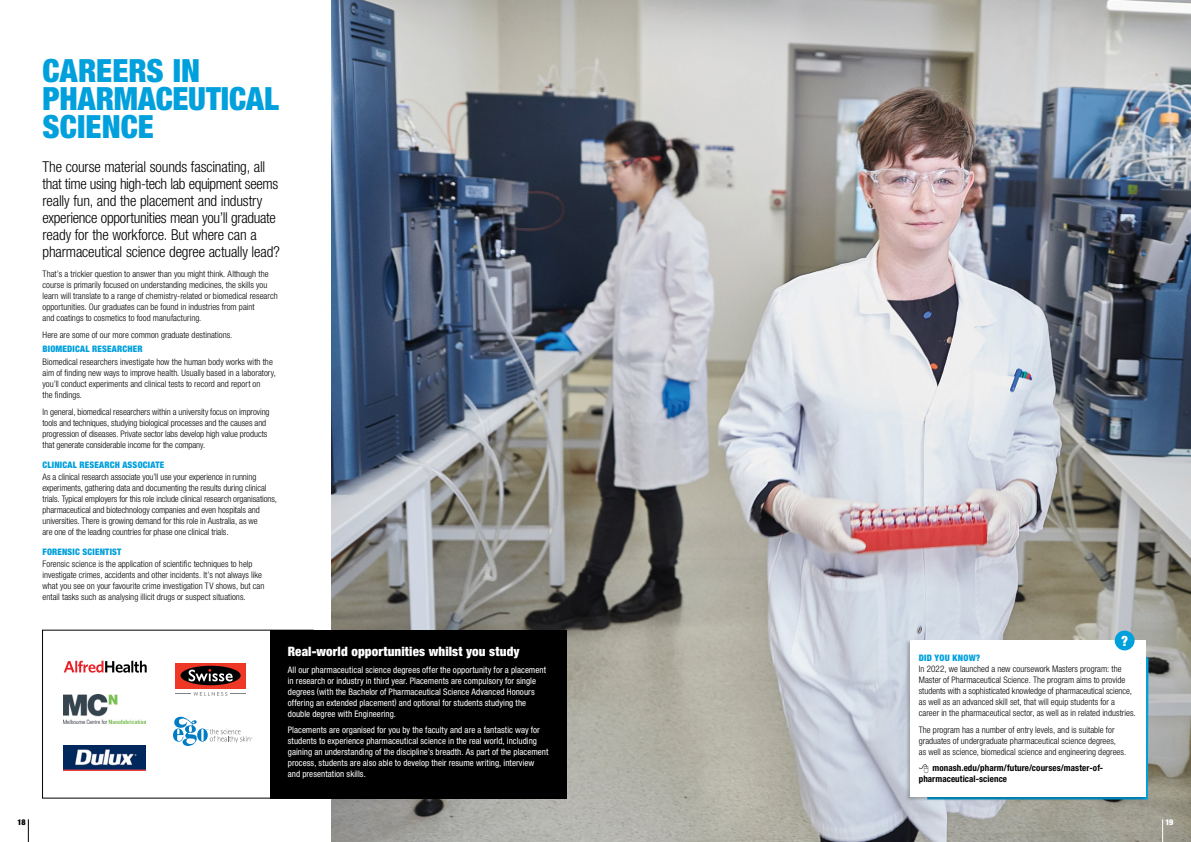
<style>
.page{position:relative;width:1191px;height:842px;background:#fff}
.page>*{position:absolute;margin:0;border:0;box-sizing:border-box;transform-origin:0 0}
.t1{font:900 condensed 32px/28px "Helvetica Neue LT Pro";color:#00a0dd}
.t2{font:300 condensed 15px/17px "Helvetica Neue LT Pro";letter-spacing:-.01em;color:#000}
.t3{font:900 condensed 14px "Helvetica Neue LT Pro";color:#fff}
.t4{font:900 condensed 13px "Helvetica Neue LT Pro";letter-spacing:.01em;color:#fff}
.t5{font:300 condensed 9px/11px "Helvetica Neue LT Pro";color:#000}
.t6{font:condensed 9px/11px "Helvetica Neue LT Pro";letter-spacing:.005em;color:#fff}
.t7{font:900 condensed 9px "Helvetica Neue LT Pro";letter-spacing:.02em;color:#00a0dd}
.t8{font:700 condensed 9px/11px "Helvetica Neue LT Pro";letter-spacing:.01em;color:#000}
.t9{font:900 condensed 8px "Helvetica Neue LT Pro";color:#000}
.t10{font:900 condensed 8px "Helvetica Neue LT Pro";color:#fff}
</style>
<div class="page">
<img style="left:332px;top:0;width:859px;height:842px">
<div style="left:905px;top:640px;width:241px;height:161px;background:#000;opacity:.25"></div>
<div style="left:910px;top:640px;width:235px;height:157px;background:#fff"></div>
<div style="left:1114px;top:631px;width:20px;height:19px;background:#00a0dd;border-radius:50%"></div>
<div style="left:271px;top:630px;width:296px;height:169px;background:#000"></div>
<div style="left:42px;top:630px;width:272px;height:169px;border:1px solid #000"></div>
<svg style="left:64px;top:661px;width:83px;height:12px"></svg>
<div style="left:175px;top:663px;width:71px;height:25px;background:#ee3725"></div>
<svg style="left:180px;top:666px;width:61px;height:19px"></svg>
<svg style="left:189px;top:669px;width:44px;height:12px"></svg>
<svg style="left:175px;top:692px;width:71px;height:4px"></svg>
<img style="left:63px;top:746px;width:82px;height:24px">
<svg style="left:173px;top:716px;width:80px;height:30px"></svg>
<img style="left:63px;top:694px;width:82px;height:29px">
<svg style="left:1162px;top:819px;width:1px;height:23px"></svg>
<svg style="left:28px;top:819px;width:1px;height:23px"></svg>
<svg style="left:919px;top:657px;width:229px;height:142px"></svg>
<h1 class="t1" style="left:43px;top:57px;width:238px">CAREERS IN<br>PHARMACEUTICAL<br>SCIENCE</h1>
<p class="t2" style="left:43px;top:158px;width:239px">The course material sounds fascinating, all that time using high-tech lab equipment seems really fun, and the placement and industry experience opportunities mean you’ll graduate ready for the workforce. But where can a pharmaceutical science degree actually lead?</p>
<p class="t5" style="left:43px;top:268px;width:237px">That’s a trickier question to answer than you might think. Although the course is primarily focused on understanding medicines, the skills you learn will translate to a range of chemistry-related or biomedical research opportunities. Our graduates can be found in industries from paint<br>and coatings to cosmetics to food manufacturing.</p>
<p class="t5" style="left:43px;top:329px;width:191px">Here are some of our more common graduate destinations.</p>
<p class="t7" style="left:43px;top:344px;width:101px">BIOMEDICAL RESEARCHER</p>
<p class="t5" style="left:43px;top:356px;width:235px">Biomedical researchers investigate how the human body works with the aim of finding new ways to improve health. Usually based in a laboratory, you’ll conduct experiments and clinical tests to record and report on<br>the findings.</p>
<p class="t5" style="left:43px;top:406px;width:229px">In general, biomedical researchers within a university focus on improving tools and techniques, studying biological processes and the causes and progression of diseases. Private sector labs develop high value products that generate considerable income for the company.</p>
<p class="t7" style="left:43px;top:459px;width:123px">CLINICAL RESEARCH ASSOCIATE</p>
<p class="t5" style="left:43px;top:472px;width:236px">As a clinical research associate you’ll use your experience in running experiments, gathering data and documenting the results during clinical trials. Typical employers for this role include clinical research organisations, pharmaceutical and biotechnology companies and even hospitals and universities. There is growing demand for this role in Australia, as we<br>are one of the leading countries for phase one clinical trials.</p>
<p class="t7" style="left:43px;top:546px;width:80px">FORENSIC SCIENTIST</p>
<p class="t5" style="left:43px;top:558px;width:223px">Forensic science is the application of scientific techniques to help investigate crimes, accidents and other incidents. It’s not always like what you see on your favourite crime investigation TV shows, but can entail tasks such as analysing illicit drugs or suspect situations.</p>
<h3 class="t4" style="left:288px;top:643px;width:233px">Real-world opportunities whilst you study</h3>
<p class="t6" style="left:288px;top:664px;width:260px">All our pharmaceutical science degrees offer the opportunity for a placement in research or industry in third year. Placements are compulsory for single degrees (with the Bachelor of Pharmaceutical Science Advanced Honours offering an extended placement) and optional for students studying the double degree with Engineering.</p>
<p class="t6" style="left:288px;top:724px;width:262px">Placements are organised for you by the faculty and are a fantastic way for students to experience pharmaceutical science in the real world, including gaining an understanding of the discipline’s breadth. As part of the placement process, students are also able to develop their resume writing, interview and presentation skills.</p>
<h3 class="t3" style="left:1121px;top:632px;width:8px">?</h3>
<p class="t7" style="left:918px;top:652px;width:63px">DID YOU KNOW?</p>
<p class="t5" style="left:918px;top:663px;width:218px">In 2022, we launched a new coursework Masters program: the Master of Pharmaceutical Science. The program aims to provide students with a sophisticated knowledge of pharmaceutical science, as well as an advanced skill set, that will equip students for a career in the pharmaceutical sector, as well as in related industries.</p>
<p class="t5" style="left:918px;top:724px;width:209px">The program has a number of entry levels, and is suitable for graduates of undergraduate pharmaceutical science degrees,<br>as well as science, biomedical science and engineering degrees.</p>
<p class="t8" style="left:918px;top:763px;width:186px;text-indent:14px">monash.edu/pharm/future/courses/master-of&shy;pharmaceutical-science</p>
<p class="t9" style="left:18px;top:817px;width:10px">18</p>
<p class="t10" style="left:1165px;top:817px;width:10px">19</p>
</div>
